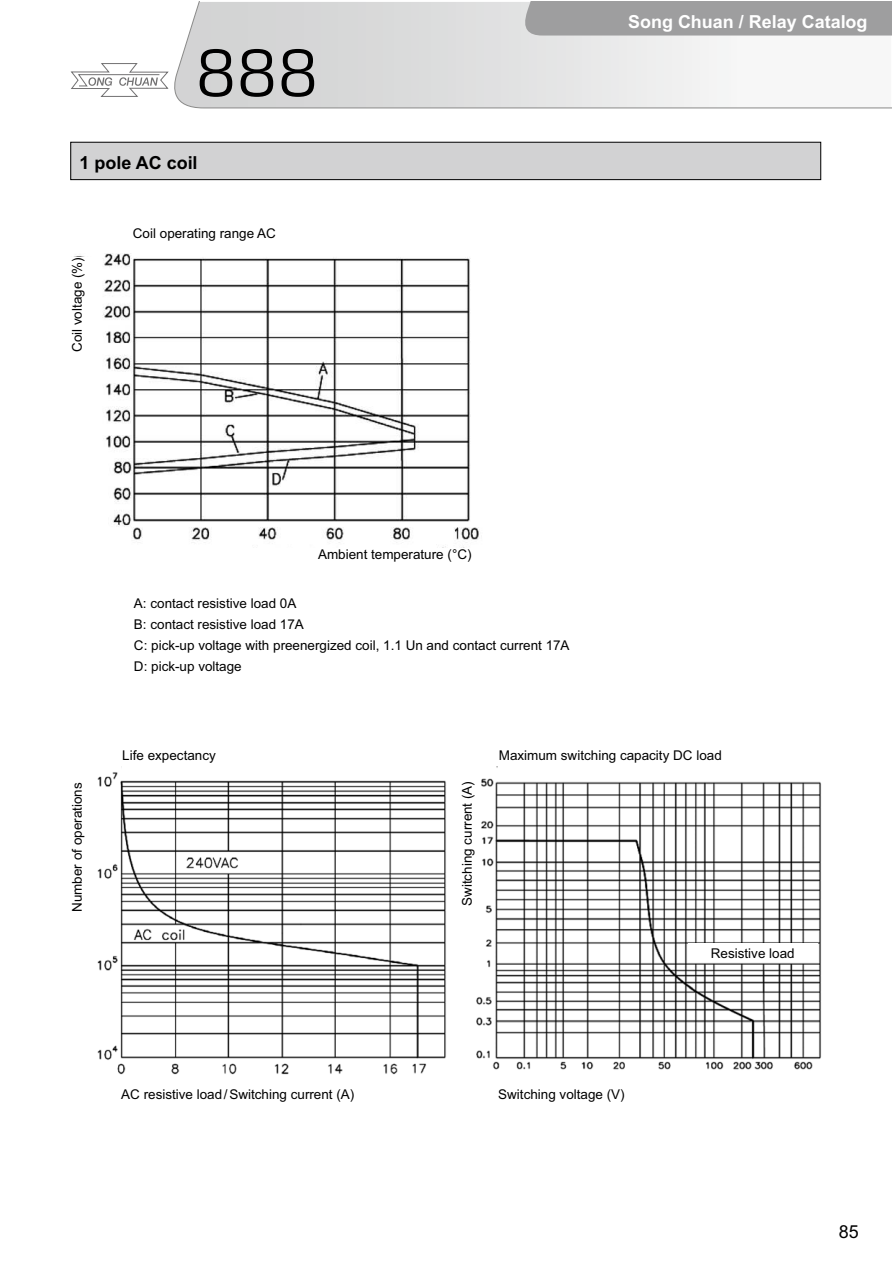
<style>
.page{position:relative;width:893px;height:1263px;background:#fff}
.page>*{position:absolute;margin:0;border:0;box-sizing:border-box;transform-origin:0 0}
.t1{font:65.85px "Etelka Light Pro";color:#000}
.t2{font:700 18px "Arial";color:#fff}
.t3{font:700 18px "Arial";color:#000}
.t4{font:18px "Arial";color:#000}
.t5{font:13.5px/21px "Arial";color:#000}
</style>
<div class="page">
<svg style="left:174px;top:2px;width:717px;height:107px"></svg>
<div style="left:524px;top:2px;width:367px;height:34px;background:#9e9e9f"></div>
<svg style="left:71px;top:63px;width:98px;height:34px"></svg>
<div style="left:71px;top:142px;width:749px;height:38px;background:#d2d2d3"></div>
<div style="left:70px;top:142px;width:751px;height:38px;border:1px solid #000"></div>
<img style="left:97px;top:766px;width:349px;height:309px">
<img style="left:74px;top:253px;width:405px;height:295px">
<div style="left:70px;top:257px;width:29px;height:158px;background:#fff"></div>
<div style="left:122px;top:748px;width:162px;height:30px;background:#fff"></div>
<img style="left:476px;top:766px;width:345px;height:304px">
<div style="left:498px;top:748px;width:270px;height:24px;background:#fff"></div>
<div style="left:460px;top:781px;width:19px;height:180px;background:#fff"></div>
<div style="left:688px;top:943px;width:129px;height:18px;background:#fff"></div>
<h1 class="t1" style="left:195px;top:35px;width:124px">888</h1>
<h2 class="t3" style="left:80px;top:156px;width:119px">1 pole AC coil</h2>
<p class="t5" style="left:68px;top:352px;width:96px;rotate:-90deg">Coil voltage (%)</p>
<p class="t5" style="left:133px;top:224px;width:144px">Coil operating range AC</p>
<h2 class="t2" style="left:628px;top:15px;width:241px">Song Chuan / Relay Catalog</h2>
<p class="t5" style="left:318px;top:545px;width:155px">Ambient temperature (°C)</p>
<p class="t5" style="left:134px;top:594px;width:437px">A: contact resistive load 0A<br>B: contact resistive load 17A<br>C: pick-up voltage with preenergized coil, 1.1 Un and contact current 17A D: pick-up voltage</p>
<p class="t5" style="left:68px;top:912px;width:131px;rotate:-90deg">Number of operations</p>
<p class="t5" style="left:122px;top:746px;width:95px">Life expectancy</p>
<p class="t5" style="left:121px;top:1085px;width:235px">AC resistive load/Switching current (A)</p>
<p class="t5" style="left:458px;top:906px;width:126px;rotate:-90deg">Switching current (A)</p>
<p class="t5" style="left:499px;top:746px;width:224px">Maximum switching capacity DC load</p>
<p class="t5" style="left:710px;top:944px;width:85px">Resistive load</p>
<p class="t5" style="left:498px;top:1085px;width:128px">Switching voltage (V)</p>
<h2 class="t4" style="left:838px;top:1225px;width:21px">85</h2>
</div>
